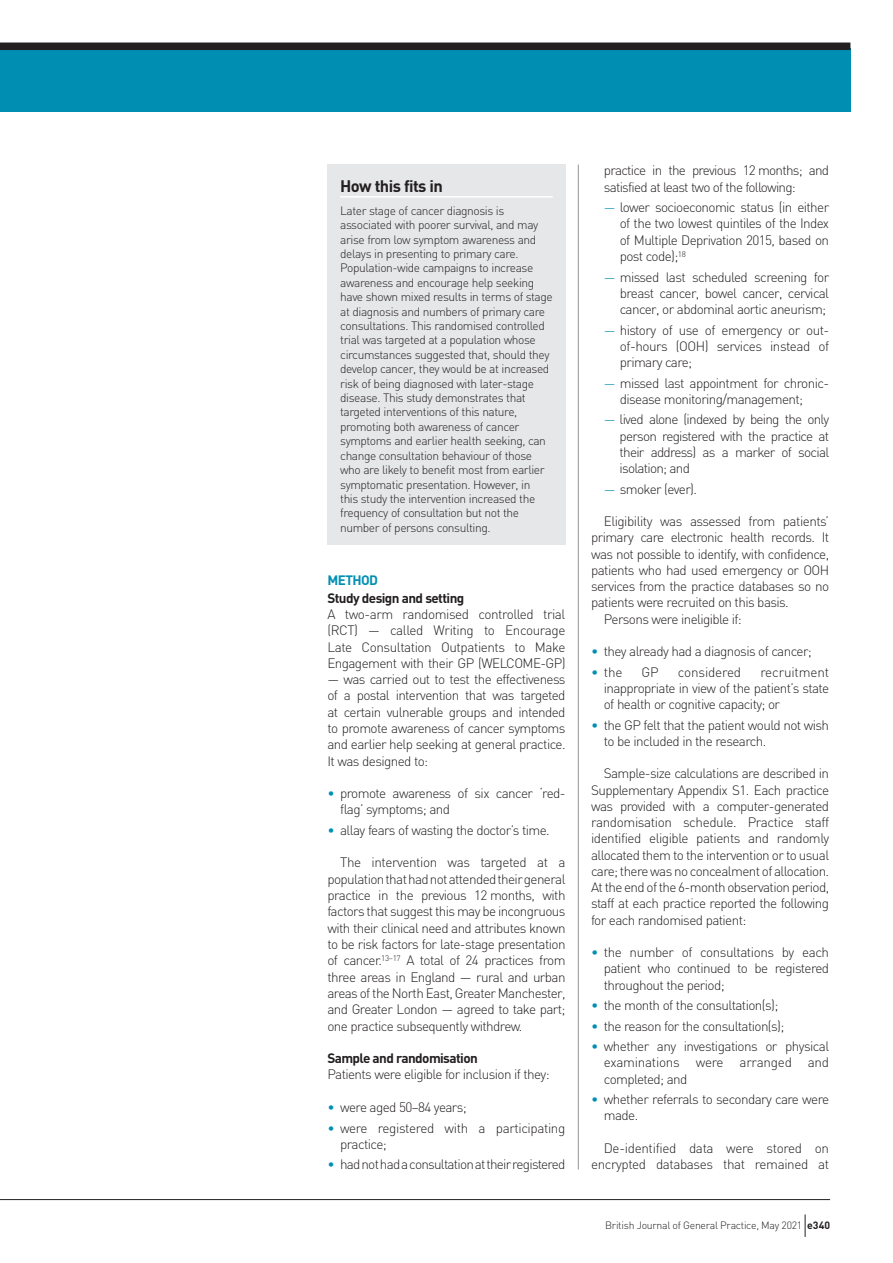
<style>
.page{position:relative;width:893px;height:1263px;background:#fff}
.page>*{position:absolute;margin:0;border:0;box-sizing:border-box;transform-origin:0 0}
.t1{font:700 16.5px "DIN";letter-spacing:-.035em;color:#231f20}
.t2{font:300 13.5px/16.2px "DIN";letter-spacing:-.045em;color:#231f20;text-align:justify}
.t3{font:700 13.5px "DIN";letter-spacing:-.045em;color:#231f20}
.t4{font:300 13.5px "DIN";letter-spacing:-.01em;color:#231f20}
.t5{font:700 13.5px "DIN";letter-spacing:-.045em;color:#008fb3}
.t6{font:300 12px/14.4px "DIN";letter-spacing:-.035em;color:#231f20}
.t7{font:300 10.5px "DIN";letter-spacing:-.025em;color:#231f20}
.s1{color:#008fb3}
.s2{font-weight:700}
</style>
<div class="page">
<div style="left:0;top:48px;width:850px;height:63px;background:#008fb3"></div>
<div style="left:0;top:43px;width:850px;height:7px;background:#231f20"></div>
<hr style="left:578px;top:165px;width:1px;height:1004px;background:#939598">
<div style="left:327px;top:165px;width:239px;height:380px;background:#e6e7e9"></div>
<hr style="left:340px;top:196px;width:213px;height:2px;background:#fff">
<hr style="left:0;top:1199px;width:830px;height:1px;background:#231f20">
<svg style="left:805px;top:1214px;width:1px;height:23px"></svg>
<p class="t1" style="left:340px;top:175px;width:104px">How this fits in</p>
<p class="t6" style="left:340px;top:203px;width:214px">Later stage of cancer diagnosis is associated with poorer survival, and may arise from low symptom awareness and delays in presenting to primary care.<br>Population-wide campaigns to increase awareness and encourage help seeking have shown mixed results in terms of stage at diagnosis and numbers of primary care consultations. This randomised controlled trial was targeted at a population whose circumstances suggested that, should they develop cancer, they would be at increased risk of being diagnosed with later-stage disease. This study demonstrates that targeted interventions of this nature, promoting both awareness of cancer symptoms and earlier health seeking, can change consultation behaviour of those who are likely to benefit most from earlier symptomatic presentation. However, in<br>this study the intervention increased the frequency of consultation but not the number of persons consulting.</p>
<p class="t5" style="left:327px;top:571px;width:52px">METHOD</p>
<p class="t3" style="left:327px;top:589px;width:138px">Study design and setting</p>
<p class="t2" style="left:327px;top:606px;width:240px">A two-arm randomised controlled trial (RCT) — called Writing to Encourage Late Consultation Outpatients to Make Engagement with their GP (WELCOME-GP)</p>
<p class="t2" style="left:327px;top:671px;width:240px">— was carried out to test the effectiveness of a postal intervention that was targeted at certain vulnerable groups and intended to promote awareness of cancer symptoms and earlier help seeking at general practice.<br>It was designed to:</p>
<p class="t2" style="left:340px;top:785px;width:227px;text-indent:-13px"><span class="s1">•</span> promote awareness of six cancer ‘red&shy;flag’ symptoms; and</p>
<p class="t2" style="left:327px;top:822px;width:224px"><span class="s1">•</span> allay fears of wasting the doctor’s time.</p>
<p class="t2" style="left:327px;top:854px;width:240px;text-indent:13px">The intervention was targeted at a population that had not attended their general practice in the previous 12 months, with factors that suggest this may be incongruous with their clinical need and attributes known to be risk factors for late-stage presentation of cancer.<sup>13–17</sup> A total of 24 practices from three areas in England — rural and urban areas of the North East, Greater Manchester, and Greater London — agreed to take part; one practice subsequently withdrew.</p>
<p class="t3" style="left:327px;top:1049px;width:152px">Sample and randomisation</p>
<p class="t2" style="left:327px;top:1066px;width:224px">Patients were eligible for inclusion if they:</p>
<p class="t2" style="left:327px;top:1099px;width:141px"><span class="s1">•</span> were aged 50–84 years;</p>
<p class="t2" style="left:340px;top:1119px;width:227px;text-indent:-13px"><span class="s1">•</span> were registered with a participating practice;</p>
<p class="t2" style="left:327px;top:1156px;width:240px"><span class="s1">•</span> had not had a consultation at their registered</p>
<p class="t2" style="left:604px;top:162px;width:227px">practice in the previous 12 months; and satisfied at least two of the following:</p>
<p class="t2" style="left:620px;top:199px;width:211px;text-indent:-16px"><span class="s1">—</span> lower socioeconomic status (in either of the two lowest quintiles of the Index of Multiple Deprivation 2015, based on post code);<sup>18</sup></p>
<p class="t2" style="left:620px;top:268px;width:211px;text-indent:-16px"><span class="s1">—</span> missed last scheduled screening for breast cancer, bowel cancer, cervical cancer, or abdominal aortic aneurism;</p>
<p class="t2" style="left:620px;top:321px;width:211px;text-indent:-16px"><span class="s1">—</span> history of use of emergency or out&shy;of-hours (OOH) services instead of primary care;</p>
<p class="t2" style="left:620px;top:374px;width:211px;text-indent:-16px"><span class="s1">—</span> missed last appointment for chronic&shy;disease monitoring/management;</p>
<p class="t2" style="left:620px;top:411px;width:211px;text-indent:-16px"><span class="s1">—</span> lived alone (indexed by being the only person registered with the practice at their address) as a marker of social isolation; and</p>
<p class="t2" style="left:604px;top:480px;width:95px"><span class="s1">—</span> smoker (ever).</p>
<p class="t2" style="left:604px;top:513px;width:227px">Eligibility was assessed from patients’</p>
<p class="t2" style="left:591px;top:529px;width:240px">primary care electronic health records. It</p>
<p class="t2" style="left:591px;top:545px;width:240px">was not possible to identify, with confidence,</p>
<p class="t2" style="left:591px;top:562px;width:240px">patients who had used emergency or OOH</p>
<p class="t2" style="left:591px;top:578px;width:240px">services from the practice databases so no</p>
<p class="t2" style="left:591px;top:594px;width:199px">patients were recruited on this basis.</p>
<p class="t2" style="left:604px;top:611px;width:140px">Persons were ineligible if:</p>
<p class="t2" style="left:591px;top:643px;width:222px"><span class="s1">•</span> they already had a diagnosis of cancer;</p>
<p class="t2" style="left:591px;top:663px;width:33px"><span class="s1">•</span> the</p>
<p class="t2" style="left:642px;top:663px;width:19px">GP</p>
<p class="t4" style="left:678px;top:663px;width:65px">considered</p>
<p class="t2" style="left:604px;top:663px;width:227px;text-indent:157px">recruitment inappropriate in view of the patient’s state of health or cognitive capacity; or</p>
<p class="t2" style="left:604px;top:716px;width:227px;text-indent:-13px"><span class="s1">•</span> the GP felt that the patient would not wish to be included in the research.</p>
<p class="t2" style="left:591px;top:765px;width:240px;text-indent:13px">Sample-size calculations are described in Supplementary Appendix S1. Each practice was provided with a computer-generated randomisation schedule. Practice staff identified eligible patients and randomly allocated them to the intervention or to usual care; there was no concealment of allocation.<br>At the end of the 6-month observation period, staff at each practice reported the following for each randomised patient:</p>
<p class="t2" style="left:604px;top:944px;width:227px;text-indent:-13px"><span class="s1">•</span> the number of consultations by each patient who continued to be registered throughout the period;</p>
<p class="t2" style="left:591px;top:997px;width:189px"><span class="s1">•</span> the month of the consultation(s);</p>
<p class="t2" style="left:591px;top:1017px;width:195px"><span class="s1">•</span> the reason for the consultation(s);</p>
<p class="t2" style="left:604px;top:1038px;width:227px;text-indent:-13px"><span class="s1">•</span> whether any investigations or physical examinations were arranged and completed; and</p>
<p class="t2" style="left:604px;top:1091px;width:227px;text-indent:-13px"><span class="s1">•</span> whether referrals to secondary care were made.</p>
<p class="t2" style="left:591px;top:1140px;width:240px;text-align:right">De-identified data were stored on encrypted databases that remained at</p>
<p class="t7" style="left:605px;top:1219px;width:226px">British Journal of General Practice, May 2021 <span class="s2">e340</span></p>
</div>
